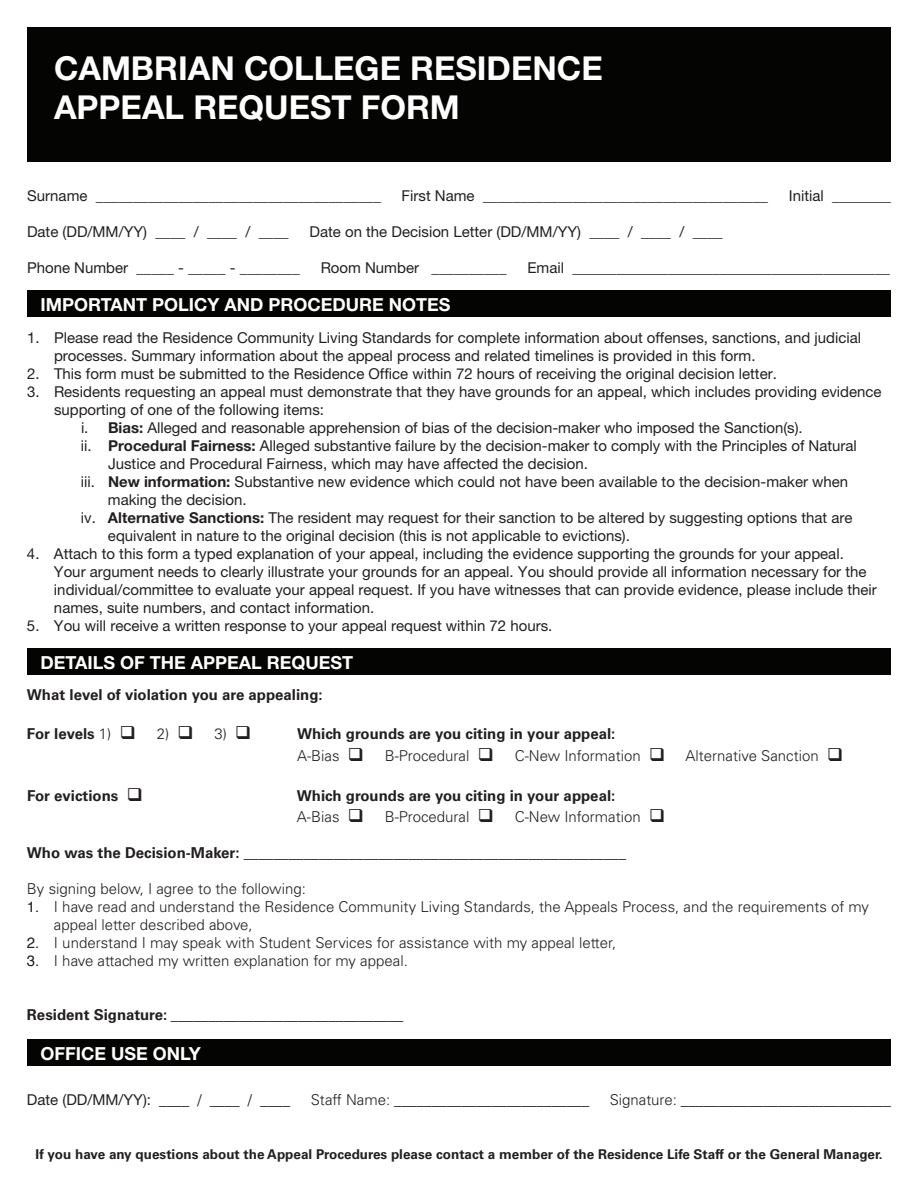
<style>
.page{position:relative;width:918px;height:1188px;background:#fff}
.page>*{position:absolute;margin:0;border:0;box-sizing:border-box;transform-origin:0 0}
.t1{font:700 33px/39.6px "Helvetica Neue";color:#fff}
.t2{font:700 18px "Helvetica Neue";color:#fff}
.t3{font:15px/18px "Helvetica Neue";color:#231f20}
.t4{font:300 15px/18px "Univers CE";color:#231f20}
.t5{font:700 15px/21.6px "Univers CE";color:#231f20}
.t6{font:700 13.5px "Univers CE";color:#231f20}
.s1{font-weight:700}
.s2{font-weight:300}
.s3{font-family:"Helvetica";font-weight:400}
.s4{font-family:"Univers CE";font-weight:300}
</style>
<div class="page">
<div style="left:27px;top:27px;width:864px;height:135px;background:#040503"></div>
<div style="left:27px;top:290px;width:864px;height:27px;background:#040503"></div>
<div style="left:27px;top:648px;width:864px;height:27px;background:#040503"></div>
<div style="left:27px;top:1040px;width:864px;height:26px;background:#040503"></div>
<h1 class="t1" style="left:54px;top:48px;width:550px">CAMBRIAN COLLEGE RESIDENCE<br>APPEAL REQUEST FORM</h1>
<p class="t3" style="left:27px;top:186px;width:355px">Surname ______________________________________</p>
<p class="t3" style="left:402px;top:186px;width:368px">First Name ______________________________________</p>
<p class="t3" style="left:789px;top:186px;width:104px">Initial ________</p>
<p class="t3" style="left:27px;top:222px;width:263px">Date (DD/MM/YY) ____ / ____ / ____</p>
<p class="t3" style="left:310px;top:222px;width:415px">Date on the Decision Letter (DD/MM/YY) ____ / ____ / ____</p>
<p class="t3" style="left:27px;top:258px;width:274px">Phone Number _____ - _____ - ________</p>
<p class="t3" style="left:321px;top:258px;width:187px">Room Number __________</p>
<p class="t3" style="left:527px;top:258px;width:364px">Email ___________________________________________</p>
<p class="t2" style="left:40px;top:293px;width:412px">IMPORTANT POLICY AND PROCEDURE NOTES</p>
<p class="t3" style="left:54px;top:328px;width:809px;text-indent:-27px">1. Please read the Residence Community Living Standards for complete information about offenses, sanctions, and judicial processes. Summary information about the appeal process and related timelines is provided in this form.</p>
<p class="t3" style="left:27px;top:364px;width:751px">2. This form must be submitted to the Residence Office within 72 hours of receiving the original decision letter.</p>
<p class="t3" style="left:27px;top:382px;width:856px">3. Residents requesting an appeal must demonstrate that they have grounds for an appeal, which includes providing evidence</p>
<p class="t3" style="left:54px;top:400px;width:272px">supporting of one of the following items:</p>
<p class="t3" style="left:81px;top:418px;width:723px">i. <span class="s1">Bias:</span> Alleged and reasonable apprehension of bias of the decision-maker who imposed the Sanction(s).</p>
<p class="t3" style="left:81px;top:436px;width:777px">ii. <span class="s1">Procedural Fairness:</span> Alleged substantive failure by the decision-maker to comply with the Principles of Natural</p>
<p class="t3" style="left:108px;top:454px;width:482px">Justice and Procedural Fairness, which may have affected the decision.</p>
<p class="t3" style="left:81px;top:472px;width:769px">iii. <span class="s1">New information:</span> Substantive new evidence which could not have been available to the decision-maker when</p>
<p class="t3" style="left:108px;top:490px;width:140px">making the decision.</p>
<p class="t3" style="left:81px;top:508px;width:773px">iv. <span class="s1">Alternative Sanctions:</span> The resident may request for their sanction to be altered by suggesting options that are</p>
<p class="t3" style="left:108px;top:526px;width:524px">equivalent in nature to the original decision (this is not applicable to evictions).</p>
<p class="t3" style="left:54px;top:544px;width:824px;text-indent:-27px">4. Attach to this form a typed explanation of your appeal, including the evidence supporting the grounds for your appeal.<br>Your argument needs to clearly illustrate your grounds for an appeal. You should provide all information necessary for the individual/committee to evaluate your appeal request. If you have witnesses that can provide evidence, please include their names, suite numbers, and contact information.</p>
<p class="t3" style="left:27px;top:616px;width:527px">5. You will receive a written response to your appeal request within 72 hours.</p>
<p class="t2" style="left:40px;top:651px;width:314px">DETAILS OF THE APPEAL REQUEST</p>
<p class="t5" style="left:27px;top:684px;width:297px">What level of violation you are appealing:</p>
<p class="t5" style="left:27px;top:724px;width:110px">For levels <span class="s2">1)</span> ❑</p>
<p class="t4" style="left:157px;top:725px;width:38px">2) ❑</p>
<p class="t4" style="left:214px;top:725px;width:38px">3) ❑</p>
<p class="t5" style="left:297px;top:724px;width:320px">Which grounds are you citing in your appeal:<br><span class="s2">A-Bias</span> ❑</p>
<p class="t4" style="left:385px;top:747px;width:111px">B-Procedural ❑</p>
<p class="t4" style="left:515px;top:747px;width:152px">C-New Information ❑</p>
<p class="t4" style="left:686px;top:747px;width:159px">Alternative Sanction ❑</p>
<p class="t5" style="left:27px;top:785px;width:117px">For evictions ❑</p>
<p class="t5" style="left:297px;top:785px;width:320px">Which grounds are you citing in your appeal:<br><span class="s2">A-Bias</span> ❑</p>
<p class="t4" style="left:385px;top:808px;width:111px">B-Procedural ❑</p>
<p class="t4" style="left:515px;top:808px;width:152px">C-New Information ❑</p>
<p class="t4" style="left:27px;top:844px;width:601px"><span class="s1">Who was the Decision-Maker:</span> ___________________________________________________</p>
<p class="t4" style="left:27px;top:880px;width:280px">By signing below, I agree to the following:</p>
<p class="t4" style="left:54px;top:898px;width:817px;text-indent:-27px"><span class="s3">1.</span> I have read and understand the Residence Community Living Standards, the Appeals Process, and the requirements of my appeal letter described above,</p>
<p class="t4" style="left:27px;top:934px;width:591px"><span class="s3">2.</span> I understand I may speak with Student Services for assistance with my appeal letter,</p>
<p class="t4" style="left:27px;top:952px;width:382px"><span class="s3">3.</span> I have attached my written explanation for my appeal.</p>
<p class="t4" style="left:27px;top:1006px;width:378px"><span class="s1">Resident Signature:</span> _______________________________</p>
<p class="t2" style="left:40px;top:1042px;width:162px">OFFICE USE ONLY</p>
<p class="t3" style="left:27px;top:1091px;width:265px">Date (DD/MM/YY): <span class="s4">____ / ____ / ____</span></p>
<p class="t4" style="left:311px;top:1091px;width:280px">Staff Name: __________________________</p>
<p class="t4" style="left:610px;top:1091px;width:283px">Signature: ____________________________</p>
<p class="t6" style="left:36px;top:1147px;width:849px">If you have any questions about the Appeal Procedures please contact a member of the Residence Life Staff or the General Manager.</p>
</div>
